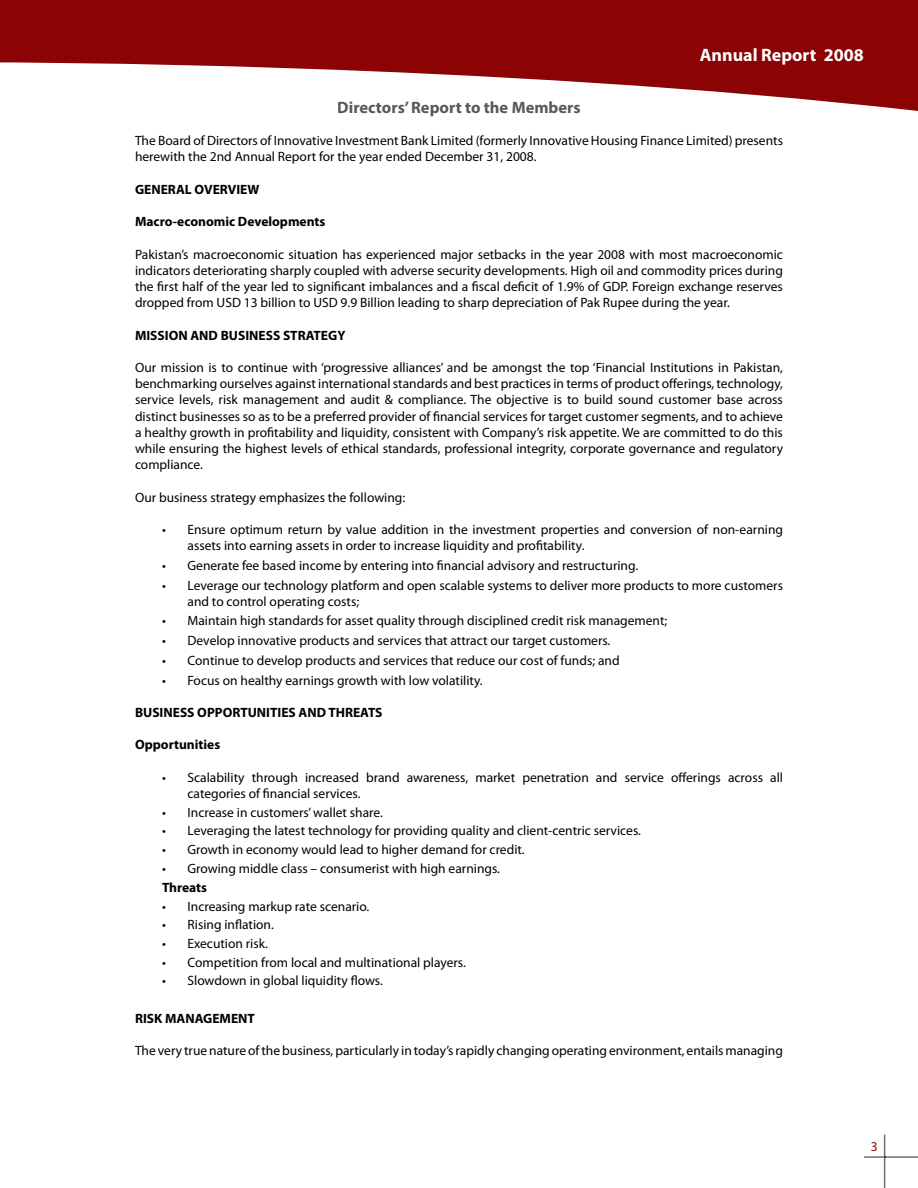
<style>
.page{position:relative;width:918px;height:1188px;background:#fff}
.page>*{position:absolute;margin:0;border:0;box-sizing:border-box;transform-origin:0 0}
.t1{font:700 18px "Myriad Pro";color:#fff}
.t2{font:700 16.5px "Myriad Pro";color:#58595b}
.t3{font:13.5px/16.2px "Myriad Pro";color:#000}
.t4{font:700 13.5px "Myriad Pro";color:#000}
.t5{font:13.5px "Myriad Pro";color:#8b0304}
</style>
<div class="page">
<svg style="left:0;top:0;width:918px;height:111px;fill:#8b0304"></svg>
<hr style="left:885px;top:1156px;width:33px;height:2px;background:#6d6e70">
<hr style="left:864px;top:1156px;width:20px;height:2px;background:#6d6e70">
<hr style="left:884px;top:1158px;width:1px;height:30px;background:#6d6e70">
<svg style="left:884px;top:1135px;width:1px;height:23px"></svg>
<p class="t2" style="left:337px;top:97px;width:245px">Directors’ Report to the Members</p>
<h1 class="t1" style="left:700px;top:43px;width:165px">Annual Report 2008</h1>
<p class="t3" style="left:135px;top:132px;width:650px">The Board of Directors of Innovative Investment Bank Limited (formerly Innovative Housing Finance Limited) presents herewith the 2nd Annual Report for the year ended December 31, 2008.</p>
<p class="t4" style="left:135px;top:180px;width:126px">GENERAL OVERVIEW</p>
<p class="t4" style="left:135px;top:213px;width:192px">Macro-economic Developments</p>
<p class="t3" style="left:135px;top:246px;width:649px;text-align:justify">Pakistan’s macroeconomic situation has experienced major setbacks in the year 2008 with most macroeconomic indicators deteriorating sharply coupled with adverse security developments. High oil and commodity prices during the first half of the year led to significant imbalances and a fiscal deficit of 1.9% of GDP. Foreign exchange reserves dropped from USD 13 billion to USD 9.9 Billion leading to sharp depreciation of Pak Rupee during the year.</p>
<p class="t4" style="left:135px;top:326px;width:212px">MISSION AND BUSINESS STRATEGY</p>
<p class="t3" style="left:135px;top:359px;width:650px;text-align:justify">Our mission is to continue with ‘progressive alliances’ and be amongst the top ‘Financial Institutions in Pakistan, benchmarking ourselves against international standards and best practices in terms of product offerings, technology, service levels, risk management and audit &amp; compliance. The objective is to build sound customer base across distinct businesses so as to be a preferred provider of financial services for target customer segments, and to achieve a healthy growth in profitability and liquidity, consistent with Company’s risk appetite. We are committed to do this while ensuring the highest levels of ethical standards, professional integrity, corporate governance and regulatory compliance.</p>
<p class="t3" style="left:135px;top:489px;width:272px">Our business strategy emphasizes the following:</p>
<p class="t3" style="left:188px;top:521px;width:597px;text-indent:-26px">• Ensure optimum return by value addition in the investment properties and conversion of non-earning assets into earning assets in order to increase liquidity and profitability.</p>
<p class="t3" style="left:162px;top:557px;width:478px">• Generate fee based income by entering into financial advisory and restructuring.</p>
<p class="t3" style="left:188px;top:577px;width:597px;text-indent:-26px">• Leverage our technology platform and open scalable systems to deliver more products to more customers and to control operating costs;</p>
<p class="t3" style="left:162px;top:613px;width:507px">• Maintain high standards for asset quality through disciplined credit risk management;</p>
<p class="t3" style="left:162px;top:632px;width:450px">• Develop innovative products and services that attract our target customers.</p>
<p class="t3" style="left:162px;top:652px;width:459px">• Continue to develop products and services that reduce our cost of funds; and</p>
<p class="t3" style="left:162px;top:672px;width:322px">• Focus on healthy earnings growth with low volatility.</p>
<p class="t4" style="left:135px;top:704px;width:249px">BUSINESS OPPORTUNITIES AND THREATS</p>
<p class="t4" style="left:135px;top:736px;width:87px">Opportunities</p>
<p class="t3" style="left:188px;top:769px;width:597px;text-indent:-26px">• Scalability through increased brand awareness, market penetration and service offerings across all categories of financial services.</p>
<p class="t3" style="left:162px;top:804px;width:222px">• Increase in customers’ wallet share.</p>
<p class="t3" style="left:162px;top:822px;width:480px">• Leveraging the latest technology for providing quality and client-centric services.</p>
<p class="t3" style="left:162px;top:841px;width:364px">• Growth in economy would lead to higher demand for credit.</p>
<p class="t3" style="left:162px;top:860px;width:340px">• Growing middle class – consumerist with high earnings.</p>
<p class="t4" style="left:162px;top:879px;width:47px">Threats</p>
<p class="t3" style="left:162px;top:898px;width:209px">• Increasing markup rate scenario.</p>
<p class="t3" style="left:162px;top:917px;width:113px">• Rising inflation.</p>
<p class="t3" style="left:162px;top:935px;width:108px">• Execution risk.</p>
<p class="t3" style="left:162px;top:954px;width:305px">• Competition from local and multinational players.</p>
<p class="t3" style="left:162px;top:973px;width:222px">• Slowdown in global liquidity flows.</p>
<p class="t4" style="left:135px;top:1009px;width:121px">RISK MANAGEMENT</p>
<p class="t3" style="left:135px;top:1042px;width:649px">The very true nature of the business, particularly in today’s rapidly changing operating environment, entails managing</p>
<p class="t5" style="left:871px;top:1138px;width:8px">3</p>
</div>
